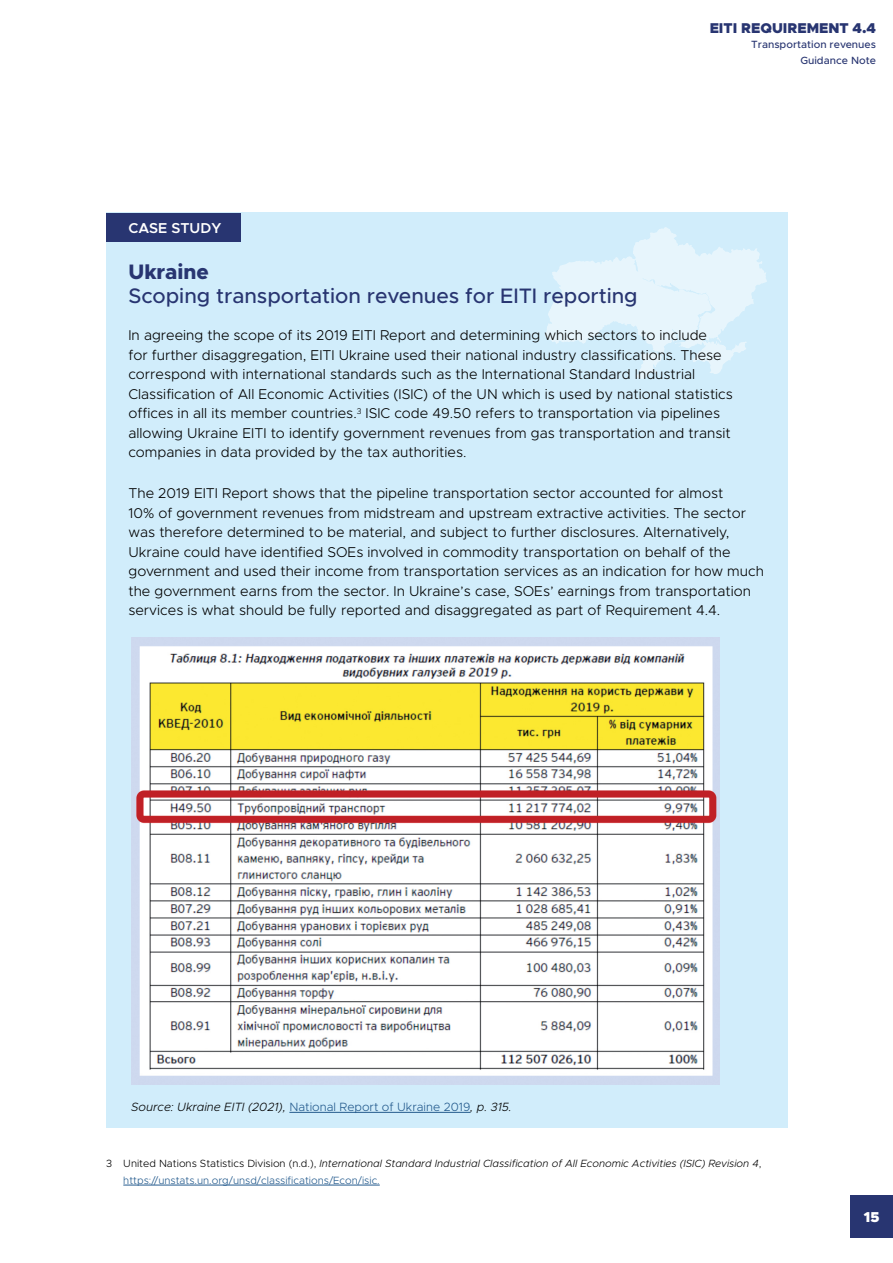
<style>
.page{position:relative;width:893px;height:1263px;background:#fff}
.page>*{position:absolute;margin:0;border:0;box-sizing:border-box;transform-origin:0 0}
.t1{font:500 21px "Metropolis";color:#283571}
.t2{font:800 21px "Metropolis";color:#283571}
.t3{font:600 14.4px "Metropolis";color:#fff}
.t4{font:900 14.4px "Metropolis";color:#fff}
.t5{font:300 14.25px/19.5px "Metropolis";color:#000}
.t6{font:900 14.25px "Metropolis";color:#283571}
.t7{font:italic 300 12px "Metropolis";color:#000}
.t8{font:italic 300 10.5px/16.5px "Metropolis";color:#000}
.t9{font:500 10.5px/15.8px "Metropolis";color:#283571;text-align:right}
.s1{font-style:normal;color:#235a8d}
.s2{font-style:normal}
</style>
<div class="page">
<div style="left:850px;top:1195px;width:43px;height:42px;background:#283571"></div>
<div style="left:106px;top:213px;width:682px;height:915px;background:#d1edfb"></div>
<div style="left:107px;top:213px;width:134px;height:28px;background:#283571"></div>
<img style="left:131px;top:637px;width:589px;height:447px">
<hr style="left:289px;top:1112px;width:181px;height:1px;background:#235a8d">
<hr style="left:123px;top:1185px;width:257px;height:1px;background:#235a8d">
<svg style="left:545px;top:227px;width:222px;height:152px"></svg>
<p class="t3" style="left:128px;top:219px;width:94px">CASE STUDY</p>
<p class="t6" style="left:710px;top:19px;width:168px">EITI REQUIREMENT 4.4</p>
<p class="t9" style="left:751px;top:37px;width:126px">Transportation revenues<br>Guidance Note</p>
<h1 class="t2" style="left:128px;top:258px;width:82px">Ukraine</h1>
<h1 class="t1" style="left:128px;top:282px;width:511px">Scoping transportation revenues for EITI reporting</h1>
<p class="t5" style="left:128px;top:326px;width:606px">In agreeing the scope of its 2019 EITI Report and determining which sectors to include<br>for further disaggregation, EITI Ukraine used their national industry classifications. These correspond with international standards such as the International Standard Industrial Classification of All Economic Activities (ISIC) of the UN which is used by national statistics offices in all its member countries.<sup>3</sup> ISIC code 49.50 refers to transportation via pipelines allowing Ukraine EITI to identify government revenues from gas transportation and transit companies in data provided by the tax authorities.</p>
<p class="t5" style="left:128px;top:483px;width:637px">The 2019 EITI Report shows that the pipeline transportation sector accounted for almost<br>10% of government revenues from midstream and upstream extractive activities. The sector was therefore determined to be material, and subject to further disclosures. Alternatively, Ukraine could have identified SOEs involved in commodity transportation on behalf of the government and used their income from transportation services as an indication for how much the government earns from the sector. In Ukraine’s case, SOEs’ earnings from transportation services is what should be fully reported and disaggregated as part of Requirement 4.4.</p>
<p class="t7" style="left:131px;top:1099px;width:382px">Source: Ukraine EITI (2021), <span class="s1">National Report of Ukraine 2019</span>, p. 315.</p>
<p class="t8" style="left:123px;top:1155px;width:640px;text-indent:-17px"><span class="s2">3 United Nations Statistics Division (n.d.),</span> International Standard Industrial Classification of All Economic Activities (ISIC) Revision 4<span class="s2">, </span><span class="s1">https://unstats.un.org/unsd/classifications/Econ/isic.</span></p>
<p class="t4" style="left:864px;top:1208px;width:17px">15</p>
</div>
